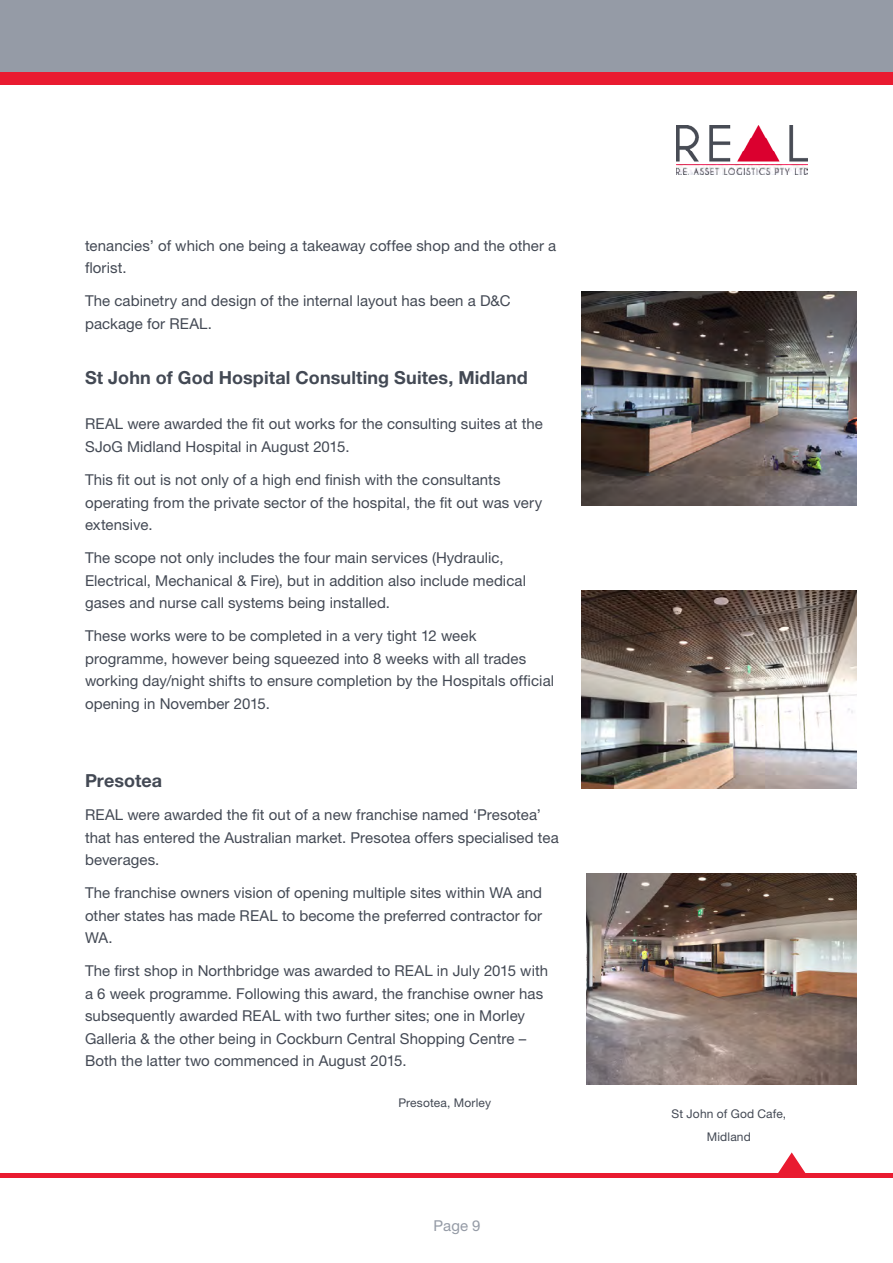
<style>
.page{position:relative;width:893px;height:1263px;background:#fff}
.page>*{position:absolute;margin:0;border:0;box-sizing:border-box;transform-origin:0 0}
.Heading2{font:700 18px "Helvetica Neue LT Std";letter-spacing:.005em;color:#434954}
.Heading2-2{font:15px/22.5px "Helvetica Neue LT Std";letter-spacing:.005em;color:#434954}
.t1{font:15px "Helvetica Neue LT Std";color:#959ba6}
.Heading2-3{font:12px/22.5px "Helvetica Neue LT Std";letter-spacing:.01em;color:#434954;text-align:center}
</style>
<div class="page">
<hr style="left:0;top:1174px;width:893px;height:4px;background:#e91b30">
<svg style="left:775px;top:1152px;width:33px;height:22px"></svg>
<img style="left:677px;top:125px;width:131px;height:50px">
<div style="left:0;top:0;width:893px;height:72px;background:#959ba6"></div>
<div style="left:0;top:72px;width:893px;height:13px;background:#e91b30"></div>
<img style="left:581px;top:292px;width:275px;height:214px">
<img style="left:581px;top:591px;width:275px;height:198px">
<img style="left:586px;top:874px;width:270px;height:210px">
<p class="Heading2-2" style="left:85px;top:234px;width:473px">tenancies’ of which one being a takeaway coffee shop and the other a florist.</p>
<p class="Heading2-2" style="left:85px;top:289px;width:427px">The cabinetry and design of the internal layout has been a D&amp;C package for REAL.</p>
<p class="Heading2" style="left:85px;top:367px;width:444px">St John of God Hospital Consulting Suites, Midland</p>
<p class="Heading2-2" style="left:85px;top:413px;width:459px">REAL were awarded the fit out works for the consulting suites at the<br>SJoG Midland Hospital in August 2015.</p>
<p class="Heading2-2" style="left:85px;top:468px;width:459px">This fit out is not only of a high end finish with the consultants operating from the private sector of the hospital, the fit out was very extensive.</p>
<p class="Heading2-2" style="left:85px;top:546px;width:442px">The scope not only includes the four main services (Hydraulic,<br>Electrical, Mechanical &amp; Fire), but in addition also include medical gases and nurse call systems being installed.</p>
<p class="Heading2-2" style="left:85px;top:624px;width:471px">These works were to be completed in a very tight 12 week programme, however being squeezed into 8 weeks with all trades working day/night shifts to ensure completion by the Hospitals official opening in November 2015.</p>
<p class="Heading2" style="left:85px;top:769px;width:79px">Presotea</p>
<p class="Heading2-2" style="left:85px;top:803px;width:475px">REAL were awarded the fit out of a new franchise named ‘Presotea’ that has entered the Australian market. Presotea offers specialised tea beverages.</p>
<p class="Heading2-2" style="left:85px;top:881px;width:459px;text-align:justify">The franchise owners vision of opening multiple sites within WA and other states has made REAL to become the preferred contractor for WA.</p>
<p class="Heading2-2" style="left:85px;top:959px;width:465px">The first shop in Northbridge was awarded to REAL in July 2015 with a 6 week programme. Following this award, the franchise owner has subsequently awarded REAL with two further sites; one in Morley Galleria &amp; the other being in Cockburn Central Shopping Centre – Both the latter two commenced in August 2015.</p>
<p class="Heading2-3" style="left:398px;top:1091px;width:94px">Presotea, Morley</p>
<p class="t1" style="left:434px;top:1217px;width:48px">Page 9</p>
<p class="Heading2-3" style="left:671px;top:1103px;width:116px">St John of God Cafe,<br>Midland</p>
</div>
